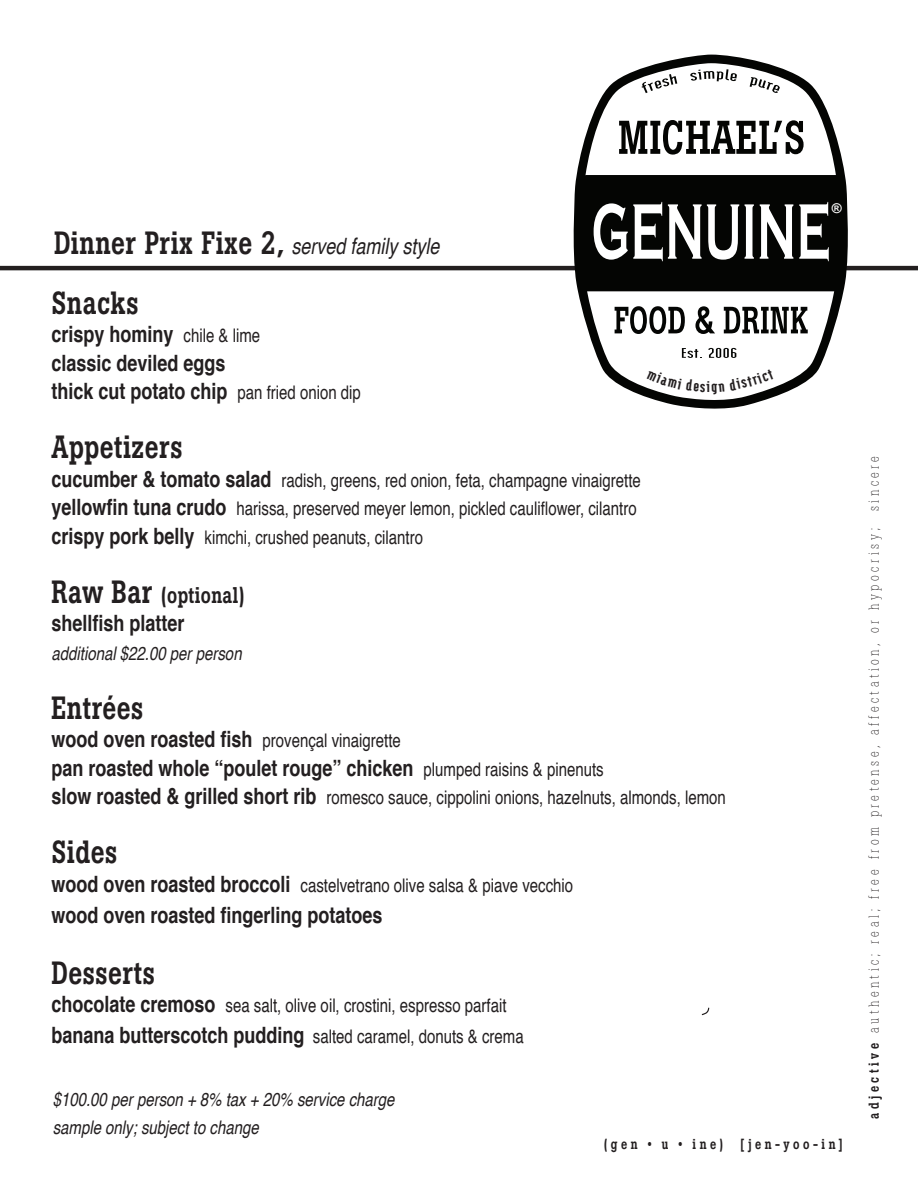
<style>
.page{position:relative;width:918px;height:1188px;background:#fff}
.page>*{position:absolute;margin:0;border:0;box-sizing:border-box;transform-origin:0 0}
.t1{font:500 31.8px "Boton";letter-spacing:.02em;color:#231f20;scale:.8 1}
.t2{font:700 22.5px/28.5px "Helvetica";color:#231f20;scale:.8 1}
.t3{font:italic 22.5px "Helvetica";color:#231f20;scale:.8 1}
.t4{font:900 19.5px "Modula";color:#231f20;scale:1.18 1}
.t5{font:18.75px/28.5px "Helvetica";color:#231f20;scale:.8 1}
.t6{font:italic 18.75px "Helvetica";color:#231f20;scale:.8 1}
.CategoryHeader_Vinta{font:300 14.25px "Boton";letter-spacing:.305em;color:#231f20;scale:.8 1}
.CategoryHeader_Vinta-2{font:500 14.25px "Boton";letter-spacing:.31em;color:#231f20;scale:.8 1}
.t7{font:700 13.5px "Arial";color:#fff}
.s1{font-family:"Boton";font-weight:500;font-style:normal;font-size:31.8px}
.s2{font-weight:400;font-size:18.75px}
.s3{font-weight:700;font-size:22.5px}
.s4{font-family:"Boton";font-weight:500;font-size:31.8px}
.s5{font-family:"Boton";font-weight:500}
.s6{font-weight:500}
</style>
<div class="page">
<hr style="left:0;top:266px;width:918px;height:4px;background:#231f20">
<svg style="left:574px;top:55px;width:274px;height:354px"></svg>
<svg style="left:701px;top:1007px;width:9px;height:9px"></svg>
<svg style="left:579px;top:63px;width:263px;height:339px"></svg>
<p class="t3" style="left:54px;top:229px;width:483px"><span class="s1">Dinner Prix Fixe 2,</span> served family style</p>
<p class="t1" style="left:52px;top:284px;width:110px">Snacks</p>
<p class="t2" style="left:52px;top:320px;width:262px">crispy hominy <span class="s2">chile &amp; lime</span></p>
<p class="t2" style="left:52px;top:349px;width:219px">classic deviled eggs</p>
<p class="t2" style="left:52px;top:377px;width:388px">thick cut potato chip <span class="s2">pan fried onion dip</span></p>
<p class="t1" style="left:52px;top:428px;width:165px">Appetizers</p>
<p class="t5" style="left:52px;top:466px;width:738px"><span class="s3">cucumber &amp; tomato salad</span> radish, greens, red onion, feta, champagne vinaigrette</p>
<p class="t5" style="left:52px;top:495px;width:733px"><span class="s3">yellowfin tuna crudo</span> harissa, preserved meyer lemon, pickled cauliflower, cilantro <span class="s3">crispy pork belly</span> kimchi, crushed peanuts, cilantro</p>
<p class="t2" style="left:52px;top:581px;width:243px"><span class="s4">Raw Bar</span> <span class="s5">(optional) </span>shellfish platter</p>
<p class="t6" style="left:52px;top:638px;width:239px">additional $22.00 per person</p>
<p class="t1" style="left:52px;top:689px;width:116px">Entrées</p>
<p class="t5" style="left:52px;top:727px;width:438px"><span class="s3">wood oven roasted fish</span> provençal vinaigrette</p>
<p class="t2" style="left:52px;top:754px;width:692px">pan roasted whole “poulet rouge” chicken <span class="s2">plumped raisins &amp; pinenuts</span></p>
<p class="t5" style="left:52px;top:784px;width:844px"><span class="s3">slow roasted &amp; grilled short rib</span> romesco sauce, cippolini onions, hazelnuts, almonds, lemon</p>
<p class="t1" style="left:52px;top:833px;width:84px">Sides</p>
<p class="t5" style="left:52px;top:872px;width:654px"><span class="s3">wood oven roasted broccoli</span> castelvetrano olive salsa &amp; piave vecchio</p>
<p class="t2" style="left:52px;top:901px;width:415px">wood oven roasted fingerling potatoes</p>
<p class="t1" style="left:52px;top:954px;width:131px">Desserts</p>
<p class="t5" style="left:52px;top:991px;width:592px;line-height:30.6px"><span class="s3">chocolate cremoso</span> sea salt, olive oil, crostini, espresso parfait <span class="s3">banana butterscotch pudding</span> salted caramel, donuts &amp; crema</p>
<p class="t4" style="left:707px;top:378px;width:5px">i</p>
<p class="t7" style="left:832px;top:199px;width:11px">®</p>
<p class="t6" style="left:53px;top:1084px;width:429px">$100.00 per person + 8% tax + 20% service charge</p>
<p class="t6" style="left:53px;top:1113px;width:259px">sample only; subject to change</p>
<p class="CategoryHeader_Vinta-2" style="left:604px;top:1135px;width:300px">(gen • u • ine) [jen-yoo-in]</p>
<p class="CategoryHeader_Vinta" style="left:865px;top:1119px;width:830px;rotate:-90deg"><span class="s6">adjective</span> authentic; real; free from pretense, affectation, or hypocrisy; sincere</p>
</div>
